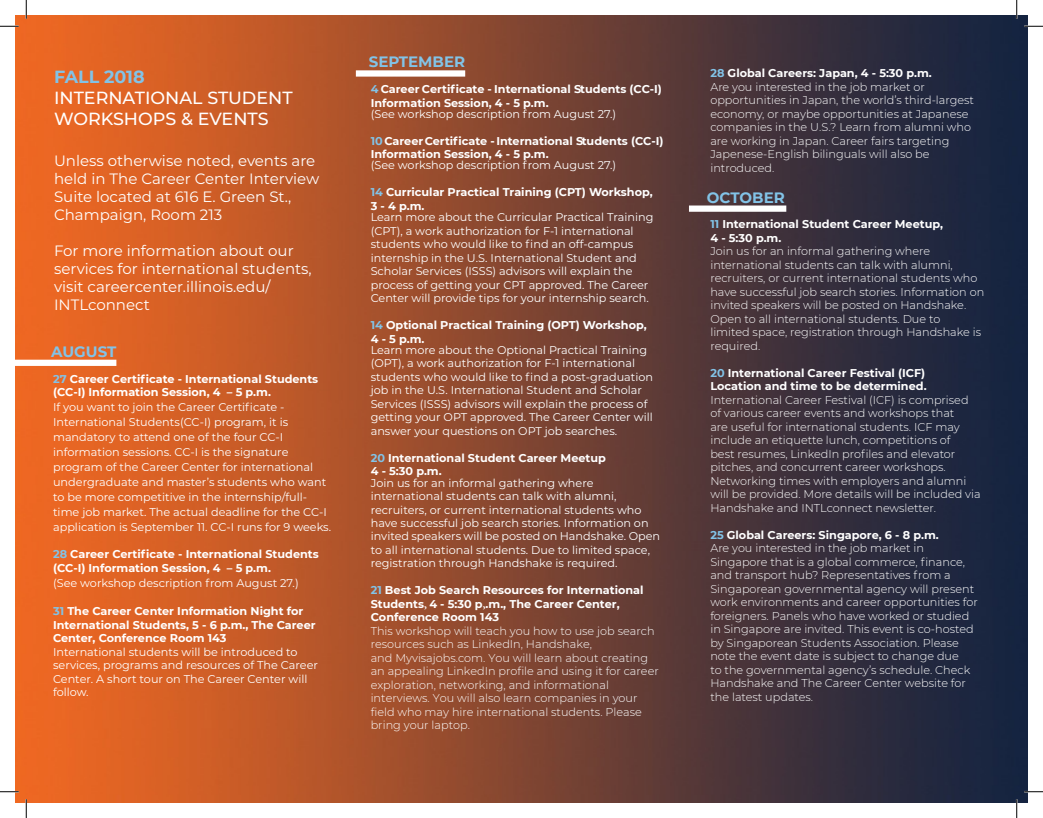
<style>
.page{position:relative;width:1043px;height:818px;background:#fff}
.page>*{position:absolute;margin:0;border:0;box-sizing:border-box;transform-origin:0 0}
.t1{font:500 17.5px/21px "Montserrat";color:#fff}
.t2{font:700 17.5px "Montserrat";color:#82c3e7}
.t3{font:15px/18px "Montserrat";color:#fff}
.t4{font:700 15px "Montserrat";color:#82c3e7}
.t5{font:300 11.25px/13.5px "Montserrat";color:#fff}
.t6{font:11.25px/13.4px "Montserrat";color:#fff}
.t7{font:700 11.25px/13.5px "Montserrat";color:#fff}
.s1{color:#82c3e7}
.s2{font-weight:700;color:#82c3e7}
.s3{font-weight:700}
.s4{font-family:"Minion Pro";font-weight:700}
.s5{color:#83c2e7}
</style>
<div class="page">
<img style="left:15px;top:15px;width:1013px;height:788px">
<div style="left:15px;top:359px;width:101px;height:7px;background:#fff"></div>
<div style="left:356px;top:70px;width:109px;height:7px;background:#fff"></div>
<div style="left:689px;top:205px;width:97px;height:7px;background:#fff"></div>
<svg style="left:0;top:25px;width:19px;height:2px"></svg>
<svg style="left:1024px;top:25px;width:18px;height:2px"></svg>
<svg style="left:0;top:790px;width:19px;height:2px"></svg>
<svg style="left:1024px;top:790px;width:18px;height:2px"></svg>
<svg style="left:25px;top:0;width:2px;height:19px"></svg>
<svg style="left:25px;top:799px;width:2px;height:19px"></svg>
<svg style="left:1015px;top:0;width:2px;height:19px"></svg>
<svg style="left:1015px;top:799px;width:2px;height:19px"></svg>
<p class="t4" style="left:369px;top:51px;width:98px">SEPTEMBER</p>
<p class="t2" style="left:54px;top:64px;width:92px">FALL 2018</p>
<p class="t1" style="left:54px;top:87px;width:240px">INTERNATIONAL STUDENT<br>WORKSHOPS &amp; EVENTS</p>
<p class="t7" style="left:371px;top:82px;width:293px"><span class="s1">4</span> Career Certificate - International Students (CC-I)<br>Information Session, 4 - 5 p.m.</p>
<p class="t6" style="left:371px;top:107px;width:247px">(See workshop description from August 27.)</p>
<p class="t7" style="left:371px;top:134px;width:294px"><span class="s1">10</span>Career Certificate - International Students (CC-I)<br>Information Session, 4 - 5 p.m.</p>
<p class="t6" style="left:371px;top:158px;width:247px">(See workshop description from August 27.)</p>
<p class="t7" style="left:371px;top:185px;width:283px"><span class="s1">14</span> Curricular Practical Training (CPT) Workshop,<br>3 - 4 p.m.</p>
<p class="t6" style="left:371px;top:210px;width:284px">Learn more about the Curricular Practical Training (CPT), a work authorization for F-1 international students who would like to find an off-campus internship in the U.S. International Student and Scholar Services (ISSS) advisors will explain the process of getting your CPT approved. The Career Center will provide tips for your internship search.</p>
<p class="t7" style="left:371px;top:318px;width:277px"><span class="s1">14</span> Optional Practical Training (OPT) Workshop,<br>4 - 5 p.m.</p>
<p class="t6" style="left:371px;top:343px;width:284px">Learn more about the Optional Practical Training (OPT), a work authorization for F-1 international students who would like to find a post-graduation job in the U.S. International Student and Scholar Services (ISSS) advisors will explain the process of getting your OPT approved. The Career Center will answer your questions on OPT job searches.</p>
<p class="t7" style="left:371px;top:450px;width:237px"><span class="s1">20</span> International Student Career Meetup<br>4 - 5:30 p.m.</p>
<p class="t6" style="left:371px;top:475px;width:291px">Join us for an informal gathering where international students can talk with alumni, recruiters, or current international students who have successful job search stories. Information on invited speakers will be posted on Handshake. Open to all international students. Due to limited space, registration through Handshake is required.</p>
<p class="t5" style="left:371px;top:583px;width:290px"><span class="s2">21</span> <span class="s3">Best Job Search Resources for International Students</span><span class="s4">,</span> <span class="s3">4 - 5:30 p</span><span class="s4">,</span><span class="s3">.m., The Career Center, Conference Room 143<br></span>This workshop will teach you how to use job search resources such as LinkedIn, Handshake,<br>and Myvisajobs.com. You will learn about creating an appealing LinkedIn profile and using it for career exploration, networking, and informational interviews. You will also learn companies in your field who may hire international students. Please bring your laptop.</p>
<p class="t3" style="left:54px;top:151px;width:267px">Unless otherwise noted, events are held in The Career Center Interview<br>Suite located at 616 E. Green St.,<br>Champaign, Room 213</p>
<p class="t3" style="left:54px;top:241px;width:259px">For more information about our services for international students, visit careercenter.illinois.edu/<br>INTLconnect</p>
<p class="t4" style="left:51px;top:341px;width:67px">AUGUST</p>
<p class="t7" style="left:53px;top:371px;width:267px"><span class="s5">27</span> Career Certificate - International Students (CC-I) Information Session, 4 – 5 p.m.</p>
<p class="t6" style="left:53px;top:399px;width:279px;line-height:15px">If you want to join the Career Certificate - International Students(CC-I) program, it is mandatory to attend one of the four CC-I information sessions. CC-I is the signature program of the Career Center for international undergraduate and master’s students who want to be more competitive in the internship/full&shy;time job market. The actual deadline for the CC-I application is September 11. CC-I runs for 9 weeks.</p>
<p class="t7" style="left:53px;top:547px;width:267px"><span class="s1">28</span> Career Certificate - International Students (CC-I) Information Session, 4 – 5 p.m.</p>
<p class="t6" style="left:53px;top:575px;width:247px">(See workshop description from August 27.)</p>
<p class="t7" style="left:53px;top:604px;width:264px"><span class="s1">31</span> The Career Center Information Night for<br>International Students, 5 - 6 p.m., The Career<br>Center, Conference Room 143</p>
<p class="t6" style="left:53px;top:644px;width:266px">International students will be introduced to services, programs and resources of The Career Center. A short tour on The Career Center will follow.</p>
<p class="t7" style="left:710px;top:66px;width:223px"><span class="s1">28</span> Global Careers: Japan, 4 - 5:30 p.m.</p>
<p class="t5" style="left:710px;top:80px;width:265px">Are you interested in the job market or opportunities in Japan, the world’s third-largest economy, or maybe opportunities at Japanese companies in the U.S.? Learn from alumni who are working in Japan. Career fairs targeting Japenese-English bilinguals will also be introduced.</p>
<p class="t4" style="left:707px;top:187px;width:79px">OCTOBER</p>
<p class="t7" style="left:710px;top:217px;width:234px"><span class="s1">11</span> International Student Career Meetup,</p>
<p class="t7" style="left:710px;top:230px;width:72px">4 - 5:30 p.m.</p>
<p class="t5" style="left:710px;top:244px;width:275px">Join us for an informal gathering where international students can talk with alumni, recruiters, or current international students who have successful job search stories. Information on invited speakers will be posted on Handshake.<br>Open to all international students. Due to<br>limited space, registration through Handshake is required.</p>
<p class="t7" style="left:710px;top:365px;width:216px"><span class="s1">20</span> International Career Festival (ICF)</p>
<p class="t7" style="left:710px;top:379px;width:218px">Location and time to be determined.</p>
<p class="t5" style="left:710px;top:392px;width:272px">International Career Festival (ICF) is comprised of various career events and workshops that<br>are useful for international students. ICF may include an etiquette lunch, competitions of<br>best resumes, LinkedIn profiles and elevator pitches, and concurrent career workshops.<br>Networking times with employers and alumni will be provided. More details will be included via Handshake and INTLconnect newsletter.</p>
<p class="t7" style="left:710px;top:527px;width:230px"><span class="s1">25</span> Global Careers: Singapore, 6 - 8 p.m.</p>
<p class="t5" style="left:710px;top:541px;width:269px">Are you interested in the job market in Singapore that is a global commerce, finance, and transport hub? Representatives from a Singaporean governmental agency will present work environments and career opportunities for foreigners. Panels who have worked or studied in Singapore are invited. This event is co-hosted by Singaporean Students Association. Please note the event date is subject to change due<br>to the governmental agency’s schedule. Check Handshake and The Career Center website for the latest updates.</p>
</div>
